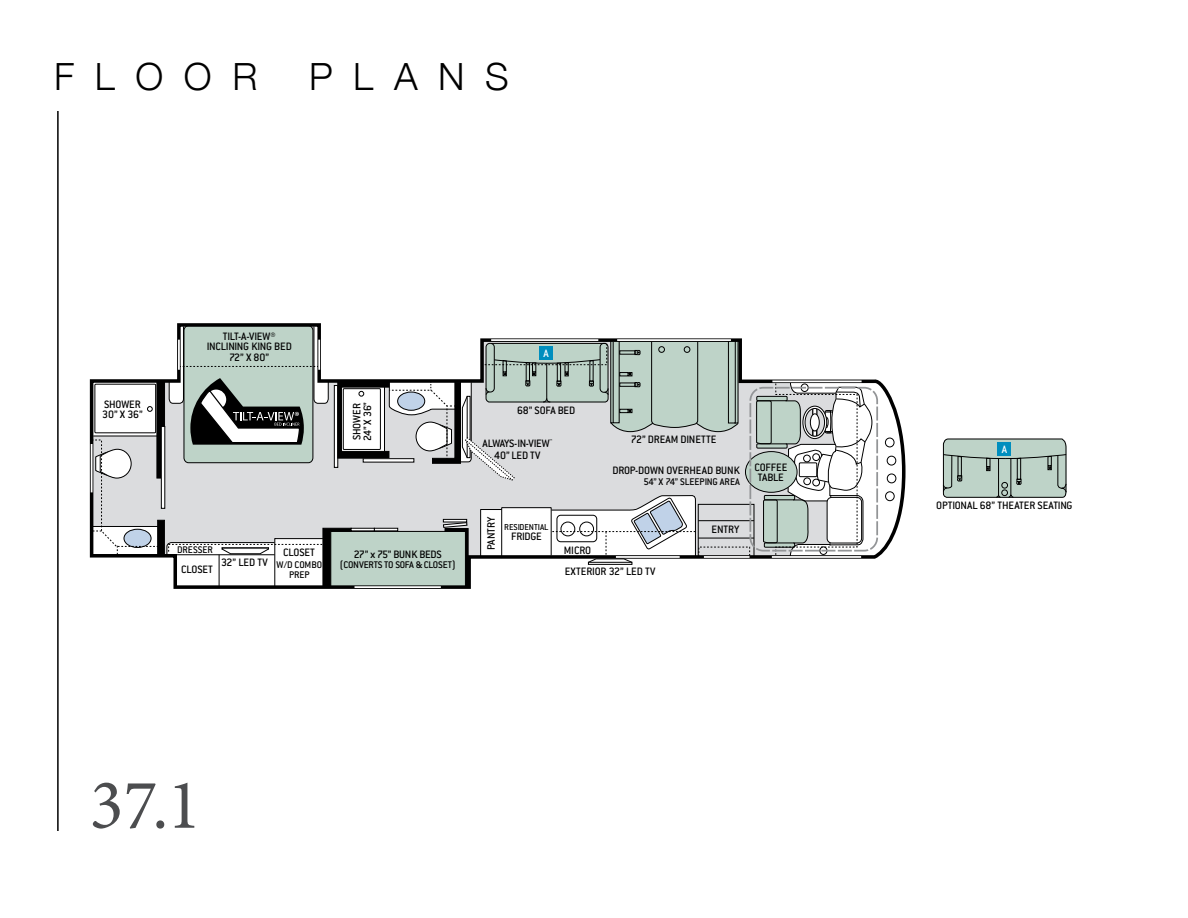
<style>
.page{position:relative;width:1188px;height:918px;background:#fff}
.page>*{position:absolute;margin:0;border:0;box-sizing:border-box;transform-origin:0 0}
.t1{font:71.1px "Minion Pro";color:#4c4d4f}
.t2{font:300 37.5px "Helvetica Neue";letter-spacing:.55em;color:#000}
.t3{font:500 11.85px/10.6px "Conduit ITC";letter-spacing:-.015em;color:#000}
.t4{font:500 11.85px "Conduit ITC";color:#fff}
.t5{font:500 10.65px/9.4px "Conduit ITC";letter-spacing:-.01em;color:#000;text-align:center}
.t6{font:500 9.45px "Conduit ITC";color:#000}
</style>
<div class="page">
<hr style="left:57px;top:111px;width:2px;height:720px;background:#000">
<svg style="left:89px;top:323px;width:817px;height:266px"></svg>
<div style="left:749px;top:387px;width:129px;height:165px;border:2px dashed #939597;border-radius:13px"></div>
<svg style="left:943px;top:438px;width:124px;height:60px"></svg>
<div style="left:997px;top:442px;width:14px;height:14px;background:#008ebe"></div>
<svg style="left:91px;top:326px;width:782px;height:262px"></svg>
<h2 class="t2" style="left:54px;top:54px;width:205px">FLOOR</h2>
<h2 class="t2" style="left:309px;top:54px;width:201px">PLANS</h2>
<p class="t3" style="left:102px;top:398px;width:42px">SHOWER<br>30” X 36”</p>
<p class="t3" style="left:207px;top:331px;width:87px;text-align:center">TILT-A-VIEW®<br>INCLINING KING BED<br>72” X 80”</p>
<p class="t3" style="left:351px;top:441px;width:41px;rotate:-90deg">SHOWER<br>24” X 36”</p>
<p class="t5" style="left:177px;top:545px;width:37px">DRESSER</p>
<p class="t3" style="left:181px;top:564px;width:33px">CLOSET</p>
<p class="t3" style="left:221px;top:557px;width:48px">32” LED TV</p>
<p class="t3" style="left:283px;top:547px;width:33px">CLOSET</p>
<p class="t5" style="left:277px;top:560px;width:47px">W/D COMBO<br>PREP</p>
<p class="t3" style="left:354px;top:549px;width:90px">27” x 75” BUNK BEDS</p>
<p class="t5" style="left:340px;top:560px;width:117px">(CONVERTS TO SOFA &amp; CLOSET)</p>
<p class="t4" style="left:544px;top:347px;width:7px">A</p>
<p class="t3" style="left:517px;top:405px;width:60px">68” SOFA BED</p>
<p class="t3" style="left:483px;top:437px;width:71px;line-height:11.9px;text-align:center">ALWAYS-IN-VIEW<sup>™<br></sup>40” LED TV</p>
<p class="t3" style="left:631px;top:434px;width:87px">72” DREAM DINETTE</p>
<p class="t3" style="left:612px;top:465px;width:129px">DROP-DOWN OVERHEAD BUNK</p>
<p class="t5" style="left:643px;top:477px;width:98px">54” X 74” SLEEPING AREA</p>
<p class="t3" style="left:486px;top:550px;width:34px;rotate:-90deg">PANTRY</p>
<p class="t3" style="left:711px;top:523px;width:30px">ENTRY</p>
<p class="t6" style="left:504px;top:522px;width:46px">RESIDENTIAL</p>
<p class="t3" style="left:511px;top:531px;width:32px">FRIDGE</p>
<p class="t3" style="left:564px;top:544px;width:29px">MICRO</p>
<p class="t3" style="left:565px;top:566px;width:92px">EXTERIOR 32” LED TV</p>
<p class="t3" style="left:755px;top:461px;width:34px">COFFEE<br>TABLE</p>
<h1 class="t1" style="left:90px;top:757px;width:113px">37.1</h1>
<p class="t4" style="left:1002px;top:442px;width:7px">A</p>
<p class="t3" style="left:936px;top:500px;width:138px">OPTIONAL 68” THEATER SEATING</p>
</div>
